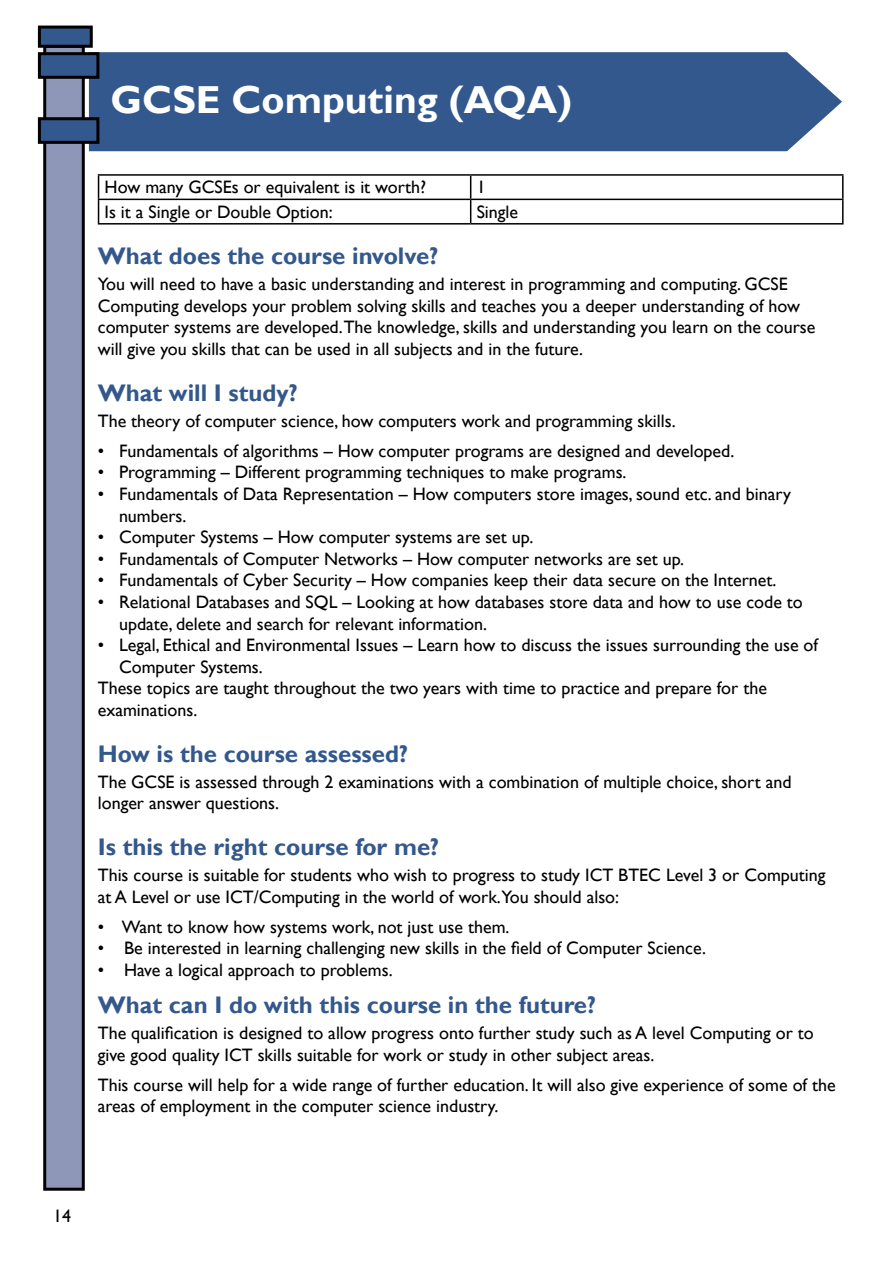
<style>
.page{position:relative;width:893px;height:1263px;background:#fff}
.page>*{position:absolute;margin:0;border:0;box-sizing:border-box;transform-origin:0 0}
.t1{font:700 39px "Gill Sans";color:#fff}
.t2{font:700 24px "Gill Sans";color:#33588d}
.t3{font:18px/21.6px "Gill Sans";color:#000}
</style>
<div class="page">
<div style="left:88px;top:52px;width:754px;height:100px;background:#33588d"></div>
<div style="left:45px;top:46px;width:38px;height:1143px;background:#8f97b9"></div>
<div style="left:43px;top:45px;width:42px;height:1146px;border:3px solid #000"></div>
<div style="left:39px;top:54px;width:59px;height:23px;background:#33588d"></div>
<div style="left:38px;top:52px;width:61px;height:27px;border:3px solid #000"></div>
<div style="left:39px;top:119px;width:59px;height:23px;background:#33588d"></div>
<div style="left:38px;top:117px;width:61px;height:27px;border:3px solid #000"></div>
<div style="left:39px;top:27px;width:52px;height:19px;background:#33588d"></div>
<div style="left:38px;top:26px;width:55px;height:22px;border:3px solid #000"></div>
<hr style="left:98px;top:174px;width:373px;height:2px;background:#000">
<hr style="left:471px;top:174px;width:373px;height:2px;background:#000">
<hr style="left:842px;top:176px;width:2px;height:23px;background:#000">
<hr style="left:98px;top:199px;width:373px;height:1px;background:#000">
<svg style="left:98px;top:176px;width:1px;height:47px"></svg>
<hr style="left:471px;top:199px;width:373px;height:1px;background:#000">
<svg style="left:470px;top:176px;width:1px;height:47px"></svg>
<hr style="left:842px;top:200px;width:2px;height:23px;background:#000">
<hr style="left:98px;top:223px;width:373px;height:2px;background:#000">
<hr style="left:471px;top:223px;width:373px;height:2px;background:#000">
<h1 class="t1" style="left:111px;top:77px;width:463px">GCSE Computing (AQA)</h1>
<p class="t3" style="left:105px;top:177px;width:323px">How many GCSEs or equivalent is it worth?</p>
<p class="t3" style="left:477px;top:177px;width:10px">1</p>
<p class="t3" style="left:105px;top:201px;width:230px">Is it a Single or Double Option:</p>
<p class="t3" style="left:477px;top:201px;width:43px">Single</p>
<h2 class="t2" style="left:98px;top:242px;width:342px">What does the course involve?</h2>
<p class="t3" style="left:98px;top:274px;width:719px">You will need to have a basic understanding and interest in programming and computing. GCSE Computing develops your problem solving skills and teaches you a deeper understanding of how computer systems are developed.The knowledge, skills and understanding you learn on the course will give you skills that can be used in all subjects and in the future.</p>
<h2 class="t2" style="left:98px;top:378px;width:201px">What will I study?</h2>
<p class="t3" style="left:98px;top:410px;width:579px">The theory of computer science, how computers work and programming skills.</p>
<p class="t3" style="left:98px;top:440px;width:638px">• Fundamentals of algorithms – How computer programs are designed and developed.</p>
<p class="t3" style="left:98px;top:462px;width:530px">• Programming – Different programming techniques to make programs.</p>
<p class="t3" style="left:119px;top:483px;width:673px;text-indent:-21px">• Fundamentals of Data Representation – How computers store images, sound etc. and binary numbers.</p>
<p class="t3" style="left:98px;top:527px;width:437px">• Computer Systems – How computer systems are set up.</p>
<p class="t3" style="left:98px;top:548px;width:588px">• Fundamentals of Computer Networks – How computer networks are set up.</p>
<p class="t3" style="left:98px;top:570px;width:680px">• Fundamentals of Cyber Security – How companies keep their data secure on the Internet.</p>
<p class="t3" style="left:119px;top:591px;width:685px;text-indent:-21px">• Relational Databases and SQL – Looking at how databases store data and how to use code to update, delete and search for relevant information.</p>
<p class="t3" style="left:98px;top:635px;width:722px">• Legal, Ethical and Environmental Issues – Learn how to discuss the issues surrounding the use of</p>
<p class="t3" style="left:119px;top:656px;width:145px">Computer Systems.</p>
<p class="t3" style="left:98px;top:678px;width:671px">These topics are taught throughout the two years with time to practice and prepare for the</p>
<p class="t3" style="left:98px;top:699px;width:101px">examinations.</p>
<h2 class="t2" style="left:98px;top:739px;width:312px">How is the course assessed?</h2>
<p class="t3" style="left:98px;top:771px;width:695px">The GCSE is assessed through 2 examinations with a combination of multiple choice, short and longer answer questions.</p>
<h2 class="t2" style="left:98px;top:832px;width:343px">Is this the right course for me?</h2>
<p class="t3" style="left:98px;top:864px;width:729px">This course is suitable for students who wish to progress to study ICT BTEC Level 3 or Computing at A Level or use ICT/Computing in the world of work.You should also:</p>
<p class="t3" style="left:98px;top:916px;width:413px">• Want to know how systems work, not just use them.</p>
<p class="t3" style="left:98px;top:938px;width:610px">• Be interested in learning challenging new skills in the field of Computer Science.</p>
<p class="t3" style="left:98px;top:959px;width:296px">• Have a logical approach to problems.</p>
<h2 class="t2" style="left:98px;top:991px;width:500px">What can I do with this course in the future?</h2>
<p class="t3" style="left:98px;top:1022px;width:718px">The qualification is designed to allow progress onto further study such as A level Computing or to give good quality ICT skills suitable for work or study in other subject areas.</p>
<p class="t3" style="left:98px;top:1074px;width:739px">This course will help for a wide range of further education. It will also give experience of some of the areas of employment in the computer science industry.</p>
<p class="t3" style="left:53px;top:1206px;width:19px">14</p>
</div>
